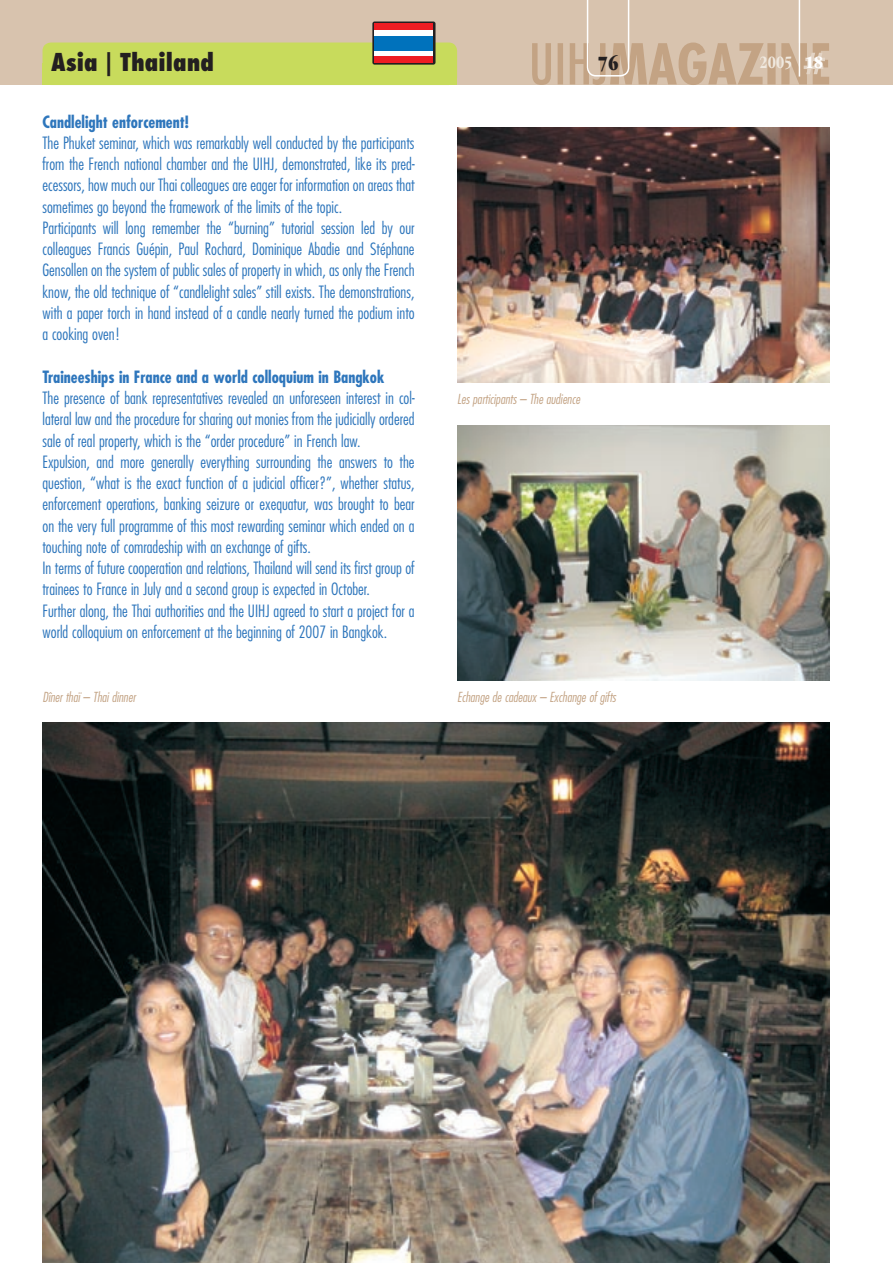
<style>
.page{position:relative;width:893px;height:1263px;background:#fff}
.page>*{position:absolute;margin:0;border:0;box-sizing:border-box;transform-origin:0 0}
.t1{font:800 condensed 24px "Futura Std";color:#231f20}
.t2{font:21px "ITC Garamond Std Ult Cond";color:#231f20}
.t3{font:700 condensed 18px "ITC Garamond Std";color:#f0e9df}
._04-texte_anglais{font:300 condensed 16.5px/21.3px "Futura Std";color:#2e76bc;text-align:justify}
._03-texte_titre_anglais{font:700 condensed 16.5px "Futura Std";color:#2e76bc}
._07-légende{font:italic 300 condensed 13.5px "Futura Std";color:#c3a384}
.s1{font-family:"ITC Garamond Std Ult Cond";font-weight:400;font-stretch:normal;color:#fff}
</style>
<div class="page">
<div style="left:0;top:0;width:893px;height:85px;background:#d8c3ae"></div>
<svg style="left:532px;top:0;width:297px;height:85px"></svg>
<div style="left:43px;top:43px;width:414px;height:42px;background:#c8db5c"></div>
<svg style="left:372px;top:22px;width:63px;height:43px"></svg>
<div style="left:375px;top:24px;width:58px;height:38px;background:#fff"></div>
<div style="left:375px;top:36px;width:58px;height:14px;background:#0072bc"></div>
<div style="left:375px;top:24px;width:58px;height:6px;background:#ee1d23"></div>
<div style="left:375px;top:56px;width:58px;height:6px;background:#ee1d23"></div>
<img style="left:457px;top:425px;width:372px;height:255px">
<img style="left:457px;top:128px;width:372px;height:255px">
<img style="left:43px;top:723px;width:786px;height:540px">
<p class="t1" style="left:51px;top:47px;width:164px">Asia | Thailand</p>
<p class="t2" style="left:598px;top:51px;width:22px">76</p>
<p class="t3" style="left:759px;top:52px;width:65px">2005 <span class="s1">18</span></p>
<p class="_03-texte_titre_anglais" style="left:43px;top:111px;width:148px">Candlelight enforcement!</p>
<p class="_04-texte_anglais" style="left:43px;top:132px;width:374px">The Phuket seminar, which was remarkably well conducted by the participants from the French national chamber and the UIHJ, demonstrated, like its pred&shy;ecessors, how much our Thai colleagues are eager for information on areas that sometimes go beyond the framework of the limits of the topic.</p>
<p class="_04-texte_anglais" style="left:43px;top:217px;width:374px">Participants will long remember the “burning” tutorial session led by our colleagues Francis Guépin, Paul Rochard, Dominique Abadie and Stéphane Gensollen on the system of public sales of property in which, as only the French know, the old technique of “candlelight sales” still exists. The demonstrations, with a paper torch in hand instead of a candle nearly turned the podium into a cooking oven!</p>
<p class="_03-texte_titre_anglais" style="left:43px;top:366px;width:343px">Traineeships in France and a world colloquium in Bangkok</p>
<p class="_04-texte_anglais" style="left:43px;top:387px;width:374px">The presence of bank representatives revealed an unforeseen interest in col&shy;lateral law and the procedure for sharing out monies from the judicially ordered sale of real property, which is the “order procedure” in French law.</p>
<p class="_04-texte_anglais" style="left:43px;top:451px;width:374px">Expulsion, and more generally everything surrounding the answers to the question, “what is the exact function of a judicial officer?”, whether status, enforcement operations, banking seizure or exequatur, was brought to bear on the very full programme of this most rewarding seminar which ended on a touching note of comradeship with an exchange of gifts.</p>
<p class="_04-texte_anglais" style="left:43px;top:557px;width:374px">In terms of future cooperation and relations, Thailand will send its first group of trainees to France in July and a second group is expected in October.</p>
<p class="_04-texte_anglais" style="left:43px;top:600px;width:374px">Further along, the Thai authorities and the UIHJ agreed to start a project for a world colloquium on enforcement at the beginning of 2007 in Bangkok.</p>
<p class="_07-légende" style="left:457px;top:391px;width:125px">Les participants – The audience</p>
<p class="_07-légende" style="left:43px;top:689px;width:94px">Dîner thaï – Thai dinner</p>
<p class="_07-légende" style="left:457px;top:689px;width:160px">Echange de cadeaux – Exchange of gifts</p>
</div>
